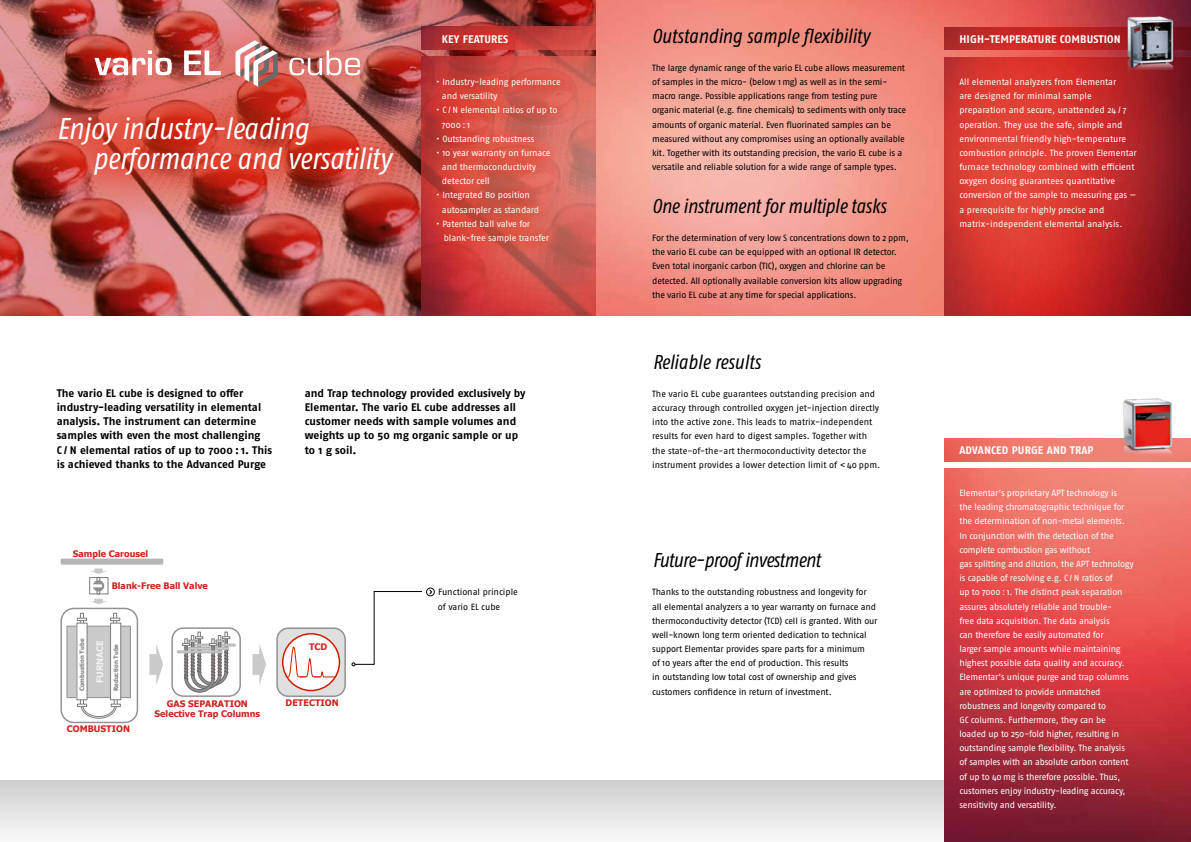
<style>
.page{position:relative;width:1191px;height:842px;background:#fff}
.page>*{position:absolute;margin:0;border:0;box-sizing:border-box;transform-origin:0 0}
.t1{font:italic condensed 30px/30px "Fago Pro";color:#fff}
.t2{font:italic condensed 20px "Fago Pro";letter-spacing:-.01em;color:#000}
.t3{font:700 11px/14.2px "Fago Pro";color:#000}
.t4{font:700 11px "Fago Pro";letter-spacing:.01em;color:#fff}
.t5{font:9px/14.2px "Fago Pro";letter-spacing:-.02em;color:#fff}
.t6{font:9px/14.2px "Fago Pro";letter-spacing:-.02em;color:#000}
.t7{font:700 9px/10px "Tahoma";color:#d02320;text-align:center}
.t8{font:9px/14.2px "Fago Pro";color:#000}
.t9{font:700 9px "Tahoma";color:#f2f2f2}
.t10{font:700 9px "Tahoma";color:#d62426}
.t11{font:700 6px "Tahoma";color:#808080}
</style>
<div class="page">
<img style="left:0;top:237px;width:382px;height:79px">
<div style="left:0;top:780px;width:944px;height:62px;background:linear-gradient(to bottom,#cecece,#f8f7f8)"></div>
<img style="left:382px;top:0;width:731px;height:316px">
<img style="left:944px;top:439px;width:247px;height:22px">
<img style="left:944px;top:468px;width:247px;height:374px">
<img style="left:944px;top:27px;width:169px;height:23px">
<img style="left:944px;top:57px;width:247px;height:259px">
<img style="left:572px;top:27px;width:23px;height:22px">
<img style="left:422px;top:57px;width:173px;height:259px">
<div style="left:425px;top:21px;width:147px;height:234px;background:#e52d12;opacity:.75"></div>
<svg style="left:351px;top:587px;width:84px;height:79px"></svg>
<svg style="left:60px;top:558px;width:283px;height:166px"></svg>
<div style="left:277px;top:628px;width:68px;height:68px;background:#e0e0e0;border-radius:11px"></div>
<div style="left:276px;top:627px;width:70px;height:70px;border:2px solid #929292;border-radius:11px"></div>
<div style="left:283px;top:634px;width:56px;height:56px;background:#fff;border-radius:50%"></div>
<div style="left:282px;top:633px;width:58px;height:58px;border:2px solid #ce1c00;border-radius:50%"></div>
<svg style="left:286px;top:646px;width:50px;height:32px"></svg>
<svg style="left:252px;top:644px;width:14px;height:41px"></svg>
<svg style="left:149px;top:644px;width:14px;height:41px"></svg>
<div style="left:89px;top:577px;width:20px;height:17px;border:1px solid #7b7b7b"></div>
<div style="left:96px;top:577px;width:4px;height:10px;border:1px solid #7b7b7b"></div>
<div style="left:93px;top:580px;width:11px;height:11px;background:#919191;border-radius:50%"></div>
<svg style="left:90px;top:584px;width:17px;height:20px"></svg>
<svg style="left:90px;top:568px;width:17px;height:6px"></svg>
<div style="left:67px;top:626px;width:63px;height:72px;background:#cacaca"></div>
<div style="left:66px;top:626px;width:65px;height:72px;border:1px solid #929292"></div>
<div style="left:80px;top:613px;width:4px;height:13px;border:1px solid #7b7b7b"></div>
<div style="left:80px;top:694px;width:4px;height:13px;border:1px solid #7b7b7b"></div>
<div style="left:114px;top:694px;width:4px;height:13px;border:1px solid #7b7b7b"></div>
<svg style="left:77px;top:618px;width:10px;height:3px"></svg>
<svg style="left:77px;top:704px;width:44px;height:15px"></svg>
<div style="left:77px;top:623px;width:10px;height:77px;background:#fff"></div>
<div style="left:76px;top:623px;width:12px;height:77px;border:1px solid #7b7b7b"></div>
<div style="left:113px;top:613px;width:4px;height:13px;border:1px solid #7b7b7b"></div>
<svg style="left:110px;top:618px;width:10px;height:3px"></svg>
<div style="left:111px;top:623px;width:10px;height:77px;background:#fff"></div>
<div style="left:110px;top:623px;width:11px;height:77px;border:1px solid #7b7b7b"></div>
<div style="left:172px;top:628px;width:68px;height:68px;background:#fff;border-radius:11px"></div>
<div style="left:171px;top:627px;width:70px;height:70px;border:2px solid #929292;border-radius:11px"></div>
<div style="left:190px;top:644px;width:46px;height:3px;border:1px solid #b5b5b5"></div>
<div style="left:177px;top:650px;width:45px;height:3px;border:1px solid #b5b5b5"></div>
<svg style="left:182px;top:631px;width:48px;height:62px"></svg>
<img style="left:1113px;top:0;width:78px;height:69px">
<img style="left:1115px;top:398px;width:61px;height:57px">
<div style="left:0;top:0;width:455px;height:237px;background:#e52d12;opacity:.65"></div>
<div style="left:47px;top:104px;width:359px;height:83px;background:#e52d12;opacity:.45"></div>
<img style="left:94px;top:40px;width:266px;height:47px">
<h1 class="t1" style="left:93px;top:113px;width:300px;text-indent:-36px">Enjoy industry-leading performance and versatility</h1>
<p class="t4" style="left:442px;top:32px;width:68px">KEY FEATURES</p>
<p class="t5" style="left:442px;top:75px;width:120px;text-indent:-6px">• Industry-leading performance and versatility</p>
<p class="t5" style="left:442px;top:103px;width:117px;text-indent:-6px">• C / N elemental ratios of up to<br>7000 : 1</p>
<p class="t5" style="left:436px;top:131px;width:100px">• Outstanding robustness</p>
<p class="t5" style="left:442px;top:146px;width:110px;text-indent:-6px">• 10 year warranty on furnace and thermoconductivity detector cell</p>
<p class="t5" style="left:442px;top:188px;width:99px;text-indent:-6px">• Integrated 80 position autosampler as standard</p>
<p class="t5" style="left:444px;top:217px;width:107px;text-indent:-8px">• Patented ball valve for blank-free sample transfer</p>
<p class="t3" style="left:57px;top:386px;width:217px">The vario EL cube is designed to offer industry-leading versatility in elemental analysis. The instrument can determine samples with even the most challenging<br>C / N elemental ratios of up to 7000 : 1. This is achieved thanks to the Advanced Purge</p>
<p class="t3" style="left:305px;top:386px;width:222px">and Trap technology provided exclusively by Elementar. The vario EL cube addresses all customer needs with sample volumes and weights up to 50 mg organic sample or up to 1 g soil.</p>
<p class="t7" style="left:73px;top:548px;width:77px">Sample Carousel</p>
<p class="t7" style="left:112px;top:581px;width:98px">Blank-Free Ball Valve</p>
<p class="t11" style="left:78px;top:691px;width:54px;rotate:-90deg">Combustion Tube</p>
<p class="t11" style="left:112px;top:691px;width:49px;rotate:-90deg">Reduction Tube</p>
<p class="t9" style="left:94px;top:683px;width:45px;rotate:-90deg">FURNACE</p>
<p class="t10" style="left:309px;top:641px;width:20px">TCD</p>
<p class="t7" style="left:67px;top:723px;width:65px">COMBUSTION</p>
<p class="t7" style="left:155px;top:698px;width:107px">GAS SEPARATION<br>Selective Trap Columns</p>
<p class="t7" style="left:286px;top:698px;width:55px">DETECTION</p>
<p class="t8" style="left:438px;top:585px;width:82px">Functional principle of vario EL cube</p>
<h2 class="t2" style="left:652px;top:24px;width:219px">Outstanding sample flexibility</h2>
<p class="t6" style="left:652px;top:61px;width:255px">The large dynamic range of the vario EL cube allows measurement of samples in the micro- (below 1 mg) as well as in the semi&shy;macro range. Possible applications range from testing pure organic material (e.g. fine chemicals) to sediments with only trace amounts of organic material. Even fluorinated samples can be measured without any compromises using an optionally available kit. Together with its outstanding precision, the vario EL cube is a versatile and reliable solution for a wide range of sample types.</p>
<h2 class="t2" style="left:652px;top:194px;width:235px">One instrument for multiple tasks</h2>
<p class="t6" style="left:652px;top:231px;width:258px">For the determination of very low S concentrations down to 2 ppm, the vario EL cube can be equipped with an optional IR detector.<br>Even total inorganic carbon (TIC), oxygen and chlorine can be detected. All optionally available conversion kits allow upgrading the vario EL cube at any time for special applications.</p>
<h2 class="t2" style="left:652px;top:350px;width:110px">Reliable results</h2>
<p class="t6" style="left:652px;top:387px;width:229px">The vario EL cube guarantees outstanding precision and accuracy through controlled oxygen jet-injection directly into the active zone. This leads to matrix-independent results for even hard to digest samples. Together with the state-of-the-art thermoconductivity detector the instrument provides a lower detection limit of &lt; 40 ppm.</p>
<h2 class="t2" style="left:652px;top:548px;width:170px">Future-proof investment</h2>
<p class="t6" style="left:652px;top:585px;width:227px">Thanks to the outstanding robustness and longevity for all elemental analyzers a 10 year warranty on furnace and thermoconductivity detector (TCD) cell is granted. With our well-known long term oriented dedication to technical support Elementar provides spare parts for a minimum<br>of 10 years after the end of production. This results<br>in outstanding low total cost of ownership and gives customers confidence in return of investment.</p>
<p class="t4" style="left:959px;top:32px;width:163px">HIGH-TEMPERATURE COMBUSTION</p>
<p class="t5" style="left:959px;top:75px;width:179px">All elemental analyzers from Elementar<br>are designed for minimal sample preparation and secure, unattended 24 / 7 operation. They use the safe, simple and environmental friendly high-temperature combustion principle. The proven Elementar furnace technology combined with efficient oxygen dosing guarantees quantitative conversion of the sample to measuring gas — a prerequisite for highly precise and matrix-independent elemental analysis.</p>
<p class="t4" style="left:959px;top:443px;width:136px">ADVANCED PURGE AND TRAP</p>
<p class="t5" style="left:959px;top:486px;width:176px">Elementar’s proprietary APT technology is<br>the leading chromatographic technique for the determination of non-metal elements.<br>In conjunction with the detection of the complete combustion gas without<br>gas splitting and dilution, the APT technology is capable of resolving e.g. C / N ratios of<br>up to 7000 : 1. The distinct peak separation assures absolutely reliable and trouble-<br>free data acquisition. The data analysis<br>can therefore be easily automated for<br>larger sample amounts while maintaining highest possible data quality and accuracy.<br>Elementar’s unique purge and trap columns are optimized to provide unmatched robustness and longevity compared to<br>GC columns. Furthermore, they can be loaded up to 250-fold higher, resulting in outstanding sample flexibility. The analysis of samples with an absolute carbon content of up to 40 mg is therefore possible. Thus, customers enjoy industry-leading accuracy, sensitivity and versatility.</p>
</div>
